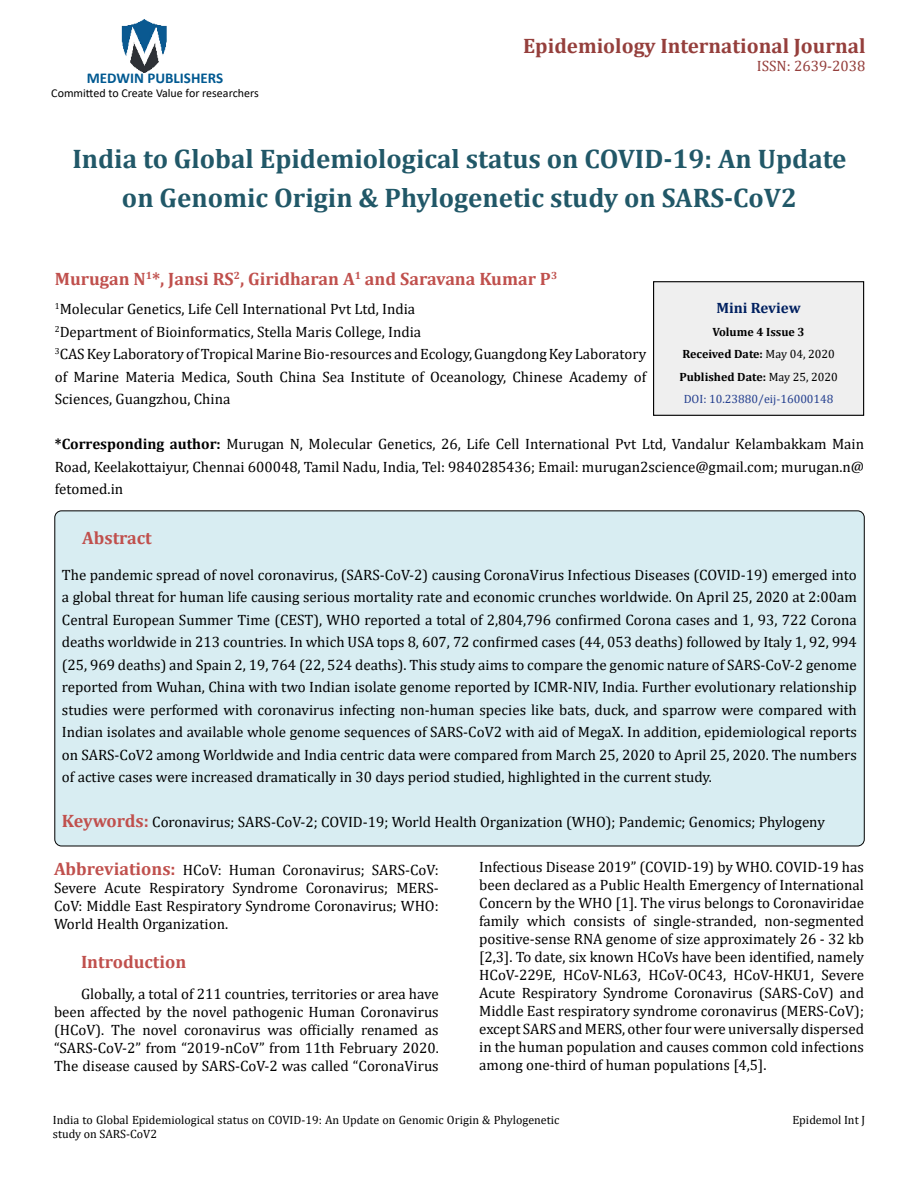
<style>
.page{position:relative;width:918px;height:1188px;background:#fff}
.page>*{position:absolute;margin:0;border:0;box-sizing:border-box;transform-origin:0 0}
.t1{font:700 27px/39px "Cambria";color:#215868;text-align:center}
.t2{font:700 21px "Cambria";color:#953f3c}
.t3{font:700 18px "Cambria";color:#c0504d}
.t4{font:15px/18px "Cambria";color:#000;text-align:justify}
.t5{font:700 15px "Calibri";color:#005991}
.t6{font:15px "Cambria";color:#953f3c}
.t7{font:700 15px "Cambria";color:#002060}
.t8{font:12px/14.4px "Cambria";color:#000}
.t9{font:700 12px/22.5px "Cambria";color:#000;text-align:center}
.t10{font:12px "Calibri";color:#000}
.s1{font-weight:700}
.s2{font-weight:400}
.s3{font-weight:400;color:#25408f}
.s4{font-weight:700;font-size:18px;color:#c0504d}
</style>
<div class="page">
<img style="left:121px;top:19px;width:46px;height:54px">
<div style="left:654px;top:282px;width:210px;height:133px;background:#efefef"></div>
<div style="left:653px;top:281px;width:211px;height:135px;border:1px solid #000"></div>
<div style="left:55px;top:511px;width:809px;height:335px;background:#d8edf2;border-radius:7px"></div>
<p class="t5" style="left:87px;top:67px;width:138px">MEDWIN PUBLISHERS</p>
<p class="t10" style="left:51px;top:85px;width:209px">Committed to Create Value for researchers</p>
<h2 class="t2" style="left:523px;top:31px;width:344px">Epidemiology International Journal</h2>
<p class="t6" style="left:757px;top:57px;width:110px">ISSN: 2639-2038</p>
<h1 class="t1" style="left:72px;top:138px;width:776px">India to Global Epidemiological status on COVID-19: An Update on Genomic Origin &amp; Phylogenetic study on SARS-CoV2</h1>
<p class="t3" style="left:55px;top:266px;width:504px">Murugan N<sup>1</sup>*, Jansi RS<sup>2</sup>, Giridharan A<sup>1</sup> and Saravana Kumar P<sup>3</sup></p>
<p class="t4" style="left:55px;top:298px;width:593px;line-height:22.5px;text-align:left"><sup>1</sup>Molecular Genetics, Life Cell International Pvt Ltd, India<br><sup>2</sup>Department of Bioinformatics, Stella Maris College, India<br><sup>3</sup>CAS Key Laboratory of Tropical Marine Bio-resources and Ecology, Guangdong Key Laboratory of Marine Materia Medica, South China Sea Institute of Oceanology, Chinese Academy of Sciences, Guangzhou, China</p>
<p class="t4" style="left:55px;top:433px;width:811px;line-height:22.5px"><span class="s1">*Corresponding author:</span> Murugan N, Molecular Genetics, 26, Life Cell International Pvt Ltd, Vandalur Kelambakkam Main Road, Keelakottaiyur, Chennai 600048, Tamil Nadu, India, Tel: 9840285436; Email: murugan2science@gmail.com; murugan.n@ fetomed.in</p>
<p class="t7" style="left:716px;top:298px;width:86px">Mini Review</p>
<p class="t9" style="left:679px;top:320px;width:160px">Volume 4 Issue 3<br>Received Date: <span class="s2">May 04, 2020<br></span>Published Date: <span class="s2">May 25, 2020<br></span><span class="s3">DOI: 10.23880/eij-16000148</span></p>
<p class="t3" style="left:82px;top:525px;width:71px">Abstract</p>
<p class="t4" style="left:62px;top:563px;width:797px;line-height:22.5px">The pandemic spread of novel coronavirus, (SARS-CoV-2) causing CoronaVirus Infectious Diseases (COVID-19) emerged into a global threat for human life causing serious mortality rate and economic crunches worldwide. On April 25, 2020 at 2:00am Central European Summer Time (CEST), WHO reported a total of 2,804,796 confirmed Corona cases and 1, 93, 722 Corona deaths worldwide in 213 countries. In which USA tops 8, 607, 72 confirmed cases (44, 053 deaths) followed by Italy 1, 92, 994 (25, 969 deaths) and Spain 2, 19, 764 (22, 524 deaths). This study aims to compare the genomic nature of SARS-CoV-2 genome reported from Wuhan, China with two Indian isolate genome reported by ICMR-NIV, India. Further evolutionary relationship studies were performed with coronavirus infecting non-human species like bats, duck, and sparrow were compared with Indian isolates and available whole genome sequences of SARS-CoV2 with aid of MegaX. In addition, epidemiological reports on SARS-CoV2 among Worldwide and India centric data were compared from March 25, 2020 to April 25, 2020. The numbers of active cases were increased dramatically in 30 days period studied, highlighted in the current study.</p>
<p class="t4" style="left:62px;top:813px;width:765px"><span class="s4">Keywords:</span> Coronavirus; SARS-CoV-2; COVID-19; World Health Organization (WHO); Pandemic; Genomics; Phylogeny</p>
<p class="t4" style="left:54px;top:861px;width:386px"><span class="s4">Abbreviations:</span> HCoV: Human Coronavirus; SARS-CoV:<br>Severe Acute Respiratory Syndrome Coronavirus; MERS-CoV: Middle East Respiratory Syndrome Coronavirus; WHO:<br>World Health Organization.</p>
<p class="t3" style="left:81px;top:949px;width:107px">Introduction</p>
<p class="t4" style="left:54px;top:985px;width:386px;text-indent:27px">Globally, a total of 211 countries, territories or area have been affected by the novel pathogenic Human Coronavirus (HCoV). The novel coronavirus was officially renamed as “SARS-CoV-2” from “2019-nCoV” from 11th February 2020.<br>The disease caused by SARS-CoV-2 was called “CoronaVirus</p>
<p class="t4" style="left:479px;top:858px;width:386px">Infectious Disease 2019” (COVID-19) by WHO. COVID-19 has been declared as a Public Health Emergency of International Concern by the WHO [1]. The virus belongs to Coronaviridae family which consists of single-stranded, non-segmented positive-sense RNA genome of size approximately 26 - 32 kb [2,3]. To date, six known HCoVs have been identified, namely HCoV-229E, HCoV-NL63, HCoV-OC43, HCoV-HKU1, Severe Acute Respiratory Syndrome Coronavirus (SARS-CoV) and Middle East respiratory syndrome coronavirus (MERS-CoV); except SARS and MERS, other four were universally dispersed in the human population and causes common cold infections among one-third of human populations [4,5].</p>
<p class="t8" style="left:53px;top:1113px;width:508px">India to Global Epidemiological status on COVID-19: An Update on Genomic Origin &amp; Phylogenetic study on SARS-CoV2</p>
<p class="t8" style="left:792px;top:1113px;width:74px">Epidemol Int J</p>
</div>
